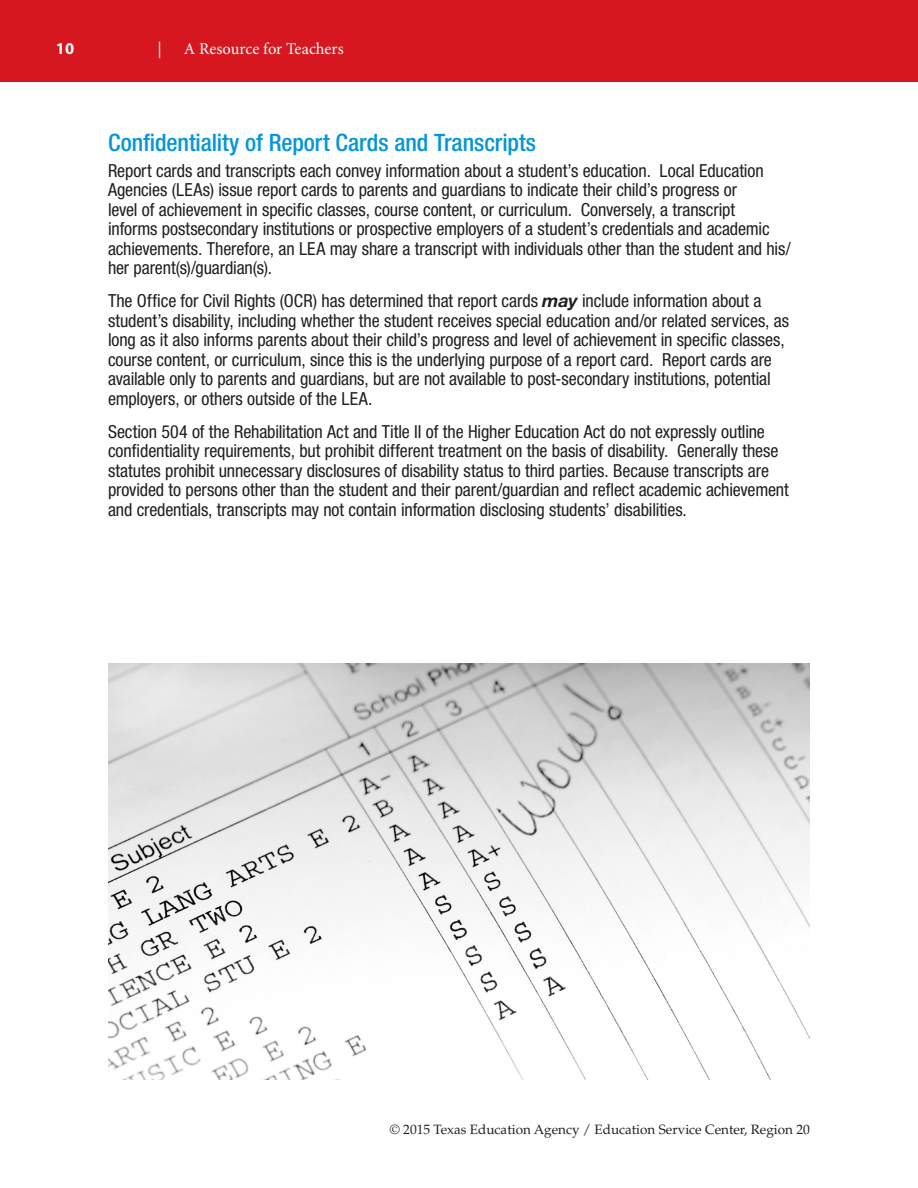
<style>
.page{position:relative;width:918px;height:1188px;background:#fff}
.page>*{position:absolute;margin:0;border:0;box-sizing:border-box;transform-origin:0 0}
.t1{font:500 condensed 24px "Helvetica Neue LT Std";color:#0696d7}
.t2{font:condensed 18px/19.5px "Helvetica Neue LT Std";letter-spacing:-.005em;color:#231f20}
.t3{font:16.5px "Minion Pro";color:#fff}
.t4{font:700 16.5px "Myriad Pro";color:#fff}
.t5{font:italic 16.5px "Minion Pro";color:#fff}
.t6{font:13.5px "Palatino LT Std";color:#231f20}
.s1{font-weight:700;font-style:italic;font-stretch:normal}
</style>
<div class="page">
<div style="left:0;top:0;width:918px;height:82px;background:#d7171f"></div>
<img style="left:108px;top:664px;width:702px;height:416px">
<p class="t4" style="left:56px;top:38px;width:20px">10</p>
<p class="t5" style="left:157px;top:38px;width:5px">|</p>
<p class="t3" style="left:184px;top:38px;width:161px">A Resource for Teachers</p>
<p class="t1" style="left:108px;top:128px;width:430px">Confidentiality of Report Cards and Transcripts</p>
<p class="t2" style="left:108px;top:161px;width:684px">Report cards and transcripts each convey information about a student’s education. Local Education Agencies (LEAs) issue report cards to parents and guardians to indicate their child’s progress or<br>level of achievement in specific classes, course content, or curriculum. Conversely, a transcript<br>informs postsecondary institutions or prospective employers of a student’s credentials and academic achievements. Therefore, an LEA may share a transcript with individuals other than the student and his/ her parent(s)/guardian(s).</p>
<p class="t2" style="left:108px;top:291px;width:683px">The Office for Civil Rights (OCR) has determined that report cards <span class="s1">may</span> include information about a student’s disability, including whether the student receives special education and/or related services, as long as it also informs parents about their child’s progress and level of achievement in specific classes, course content, or curriculum, since this is the underlying purpose of a report card. Report cards are available only to parents and guardians, but are not available to post-secondary institutions, potential employers, or others outside of the LEA.</p>
<p class="t2" style="left:108px;top:422px;width:682px">Section 504 of the Rehabilitation Act and Title II of the Higher Education Act do not expressly outline confidentiality requirements, but prohibit different treatment on the basis of disability. Generally these statutes prohibit unnecessary disclosures of disability status to third parties. Because transcripts are provided to persons other than the student and their parent/guardian and reflect academic achievement and credentials, transcripts may not contain information disclosing students’ disabilities.</p>
<p class="t6" style="left:390px;top:1121px;width:422px">© 2015 Texas Education Agency / Education Service Center, Region 20</p>
</div>
